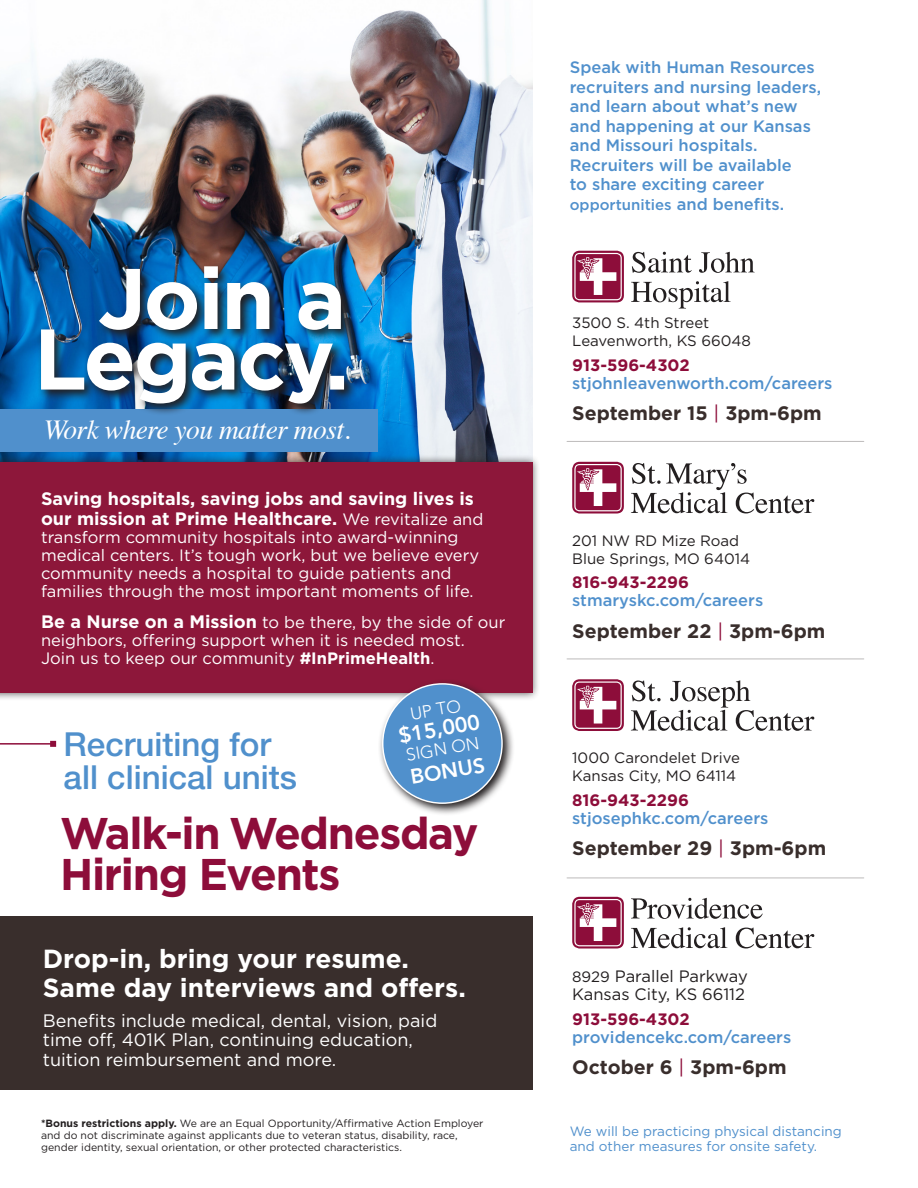
<style>
.page{position:relative;width:918px;height:1188px;background:#fff}
.page>*{position:absolute;margin:0;border:0;box-sizing:border-box;transform-origin:0 0}
.t1{font:700 44.4px "Gotham";letter-spacing:-.03em;color:#8d0d3a}
.t2{font:500 33.15px/33px "Helvetica Neue LT Std";color:#5090cc}
.t3{font:italic 27.45px "Times";letter-spacing:-.02em;color:#fff}
.t4{font:700 26.25px "Gotham";color:#fff}
.t5{font:800 21.3px "Avenir";color:#fff}
.t6{font:800 21px "Avenir";color:#fff}
.t7{font:700 19.5px "Gotham";color:#392e2c}
.t8{font:18px/19.5px "Gotham";color:#fff}
.t9{font:700 18px/19.5px "Gotham";color:#fff}
.t10{font:300 17.4px "Avenir";color:#fff}
.t11{font:16.5px/18px "Gotham";color:#fff}
.t12{font:500 16.5px/19.5px "Gotham";color:#5090cc}
.t13{font:700 16.5px "Gotham";color:#8d0d3a}
.t14{font:16.5px "Gotham";color:#231f20}
.t15{font:15px "Gotham";color:#231f20}
.t16{font:500 15px "Gotham";color:#5090cc}
.t17{font:13.5px/15px "Gotham";color:#5090cc}
.t18{font:10.5px/12px "Gotham";color:#231f20}
.s1{font-weight:400;font-size:16.5px}
.s2{font-weight:700;font-size:18px}
.s3{font-weight:700}
.s4{font-size:16.5px}
.s5{font-weight:400;color:#8d0d3a}
.s6{font-size:15px}
</style>
<div class="page">
<img style="left:0;top:0;width:532px;height:454px">
<div style="left:0;top:916px;width:533px;height:174px;background:#392e2c"></div>
<div style="left:0;top:454px;width:540px;height:248px;background:#231f20;opacity:.75"></div>
<div style="left:0;top:463px;width:532px;height:230px;background:#8d173a"></div>
<div style="left:0;top:410px;width:378px;height:42px;background:#5090cc"></div>
<img style="left:38px;top:263px;width:319px;height:151px">
<img style="left:41px;top:266px;width:303px;height:138px">
<hr style="left:0;top:743px;width:53px;height:2px;background:#8d0d3a">
<svg style="left:50px;top:741px;width:6px;height:6px"></svg>
<hr style="left:567px;top:441px;width:297px;height:1px;background:#bdbbbb">
<svg style="left:632px;top:252px;width:60px;height:21px"></svg>
<svg style="left:699px;top:252px;width:56px;height:21px"></svg>
<svg style="left:631px;top:281px;width:100px;height:28px"></svg>
<svg style="left:572px;top:251px;width:52px;height:51px"></svg>
<hr style="left:567px;top:659px;width:297px;height:1px;background:#bdbbbb">
<hr style="left:567px;top:878px;width:297px;height:1px;background:#bdbbbb">
<svg style="left:631px;top:463px;width:183px;height:50px"></svg>
<svg style="left:572px;top:462px;width:52px;height:52px"></svg>
<svg style="left:631px;top:680px;width:183px;height:51px"></svg>
<svg style="left:572px;top:679px;width:52px;height:52px"></svg>
<svg style="left:631px;top:898px;width:132px;height:21px"></svg>
<svg style="left:631px;top:927px;width:96px;height:21px"></svg>
<svg style="left:736px;top:928px;width:78px;height:20px"></svg>
<svg style="left:572px;top:897px;width:52px;height:52px"></svg>
<svg style="left:378px;top:681px;width:137px;height:133px"></svg>
<div style="left:383px;top:684px;width:119px;height:119px;background:#5090cc;border-radius:50%"></div>
<p class="t3" style="left:44px;top:406px;width:308px">Work where you matter most.</p>
<p class="t9" style="left:41px;top:489px;width:444px">Saving hospitals, saving jobs and saving lives is our mission at Prime Healthcare. <span class="s1">We revitalize and</span></p>
<p class="t11" style="left:41px;top:528px;width:440px">transform community hospitals into award-winning medical centers. It’s tough work, but we believe every community needs a hospital to guide patients and families through the most important moments of life.</p>
<p class="t11" style="left:41px;top:613px;width:466px"><span class="s2">Be a Nurse on a Mission</span> to be there, by the side of our neighbors, offering support when it is needed most.</p>
<p class="t11" style="left:41px;top:649px;width:395px">Join us to keep our community <span class="s3">#InPrimeHealth</span>.</p>
<p class="t10" style="left:409px;top:703px;width:53px;rotate:-9deg">UP TO</p>
<p class="t5" style="left:396px;top:719px;width:84px;rotate:-10deg">$15,000</p>
<p class="t2" style="left:64px;top:728px;width:235px">Recruiting for all clinical units</p>
<p class="t1" style="left:60px;top:808px;width:420px">Walk-in Wednesday</p>
<p class="t1" style="left:60px;top:849px;width:282px">Hiring Events</p>
<p class="t10" style="left:405px;top:745px;width:76px;rotate:-9deg">SIGN ON</p>
<p class="t6" style="left:408px;top:761px;width:77px;rotate:-10deg">BONUS</p>
<p class="t4" style="left:43px;top:943px;width:368px">Drop-in, bring your resume.</p>
<p class="t4" style="left:43px;top:973px;width:425px">Same day interviews and offers.</p>
<p class="t8" style="left:43px;top:1010px;width:396px">Benefits include medical, dental, vision, paid time off, 401K Plan, continuing education, tuition reimbursement and more.</p>
<p class="t18" style="left:41px;top:1117px;width:444px"><span class="s3">*Bonus restrictions apply.</span> We are an Equal Opportunity/Affirmative Action Employer and do not discriminate against applicants due to veteran status, disability, race, gender identity, sexual orientation, or other protected characteristics.</p>
<p class="t12" style="left:570px;top:57px;width:253px">Speak with Human Resources recruiters and nursing leaders, and learn about what’s new and happening at our Kansas and Missouri hospitals.<br>Recruiters will be available<br>to share exciting career</p>
<p class="t16" style="left:570px;top:196px;width:216px">opportunities <span class="s4">and benefits.</span></p>
<p class="t15" style="left:572px;top:315px;width:139px">3500 S. 4th Street</p>
<p class="t15" style="left:572px;top:333px;width:180px">Leavenworth, KS 66048</p>
<p class="t13" style="left:572px;top:356px;width:119px">913-596-4302</p>
<p class="t12" style="left:572px;top:373px;width:262px">stjohnleavenworth.com/careers</p>
<p class="t7" style="left:572px;top:402px;width:251px">September 15 <span class="s5">|</span> 3pm-6pm</p>
<p class="t15" style="left:572px;top:532px;width:169px">201 NW RD Mize Road</p>
<p class="t15" style="left:572px;top:550px;width:179px">Blue Springs, MO 64014</p>
<p class="t13" style="left:572px;top:573px;width:118px">816-943-2296</p>
<p class="t12" style="left:572px;top:590px;width:193px">stmaryskc.com/careers</p>
<p class="t7" style="left:572px;top:620px;width:255px">September 22 <span class="s5">|</span> 3pm-6pm</p>
<p class="t15" style="left:572px;top:750px;width:169px">1000 Carondelet Drive</p>
<p class="t15" style="left:572px;top:768px;width:166px">Kansas City, MO 64114</p>
<p class="t13" style="left:572px;top:791px;width:118px">816-943-2296</p>
<p class="t12" style="left:572px;top:808px;width:198px">stjosephkc.com/careers</p>
<p class="t7" style="left:572px;top:837px;width:256px">September 29 <span class="s5">|</span> 3pm-6pm</p>
<p class="t14" style="left:572px;top:967px;width:177px"><span class="s6">8929</span> Parallel Parkway</p>
<p class="t14" style="left:572px;top:985px;width:174px">Kansas City, KS 66112</p>
<p class="t13" style="left:572px;top:1009px;width:119px">913-596-4302</p>
<p class="t12" style="left:572px;top:1027px;width:221px">providencekc.com/careers</p>
<p class="t7" style="left:572px;top:1056px;width:216px">October 6 <span class="s5">|</span> 3pm-6pm</p>
<p class="t17" style="left:570px;top:1123px;width:274px">We will be practicing physical distancing and other measures for onsite safety.</p>
</div>
